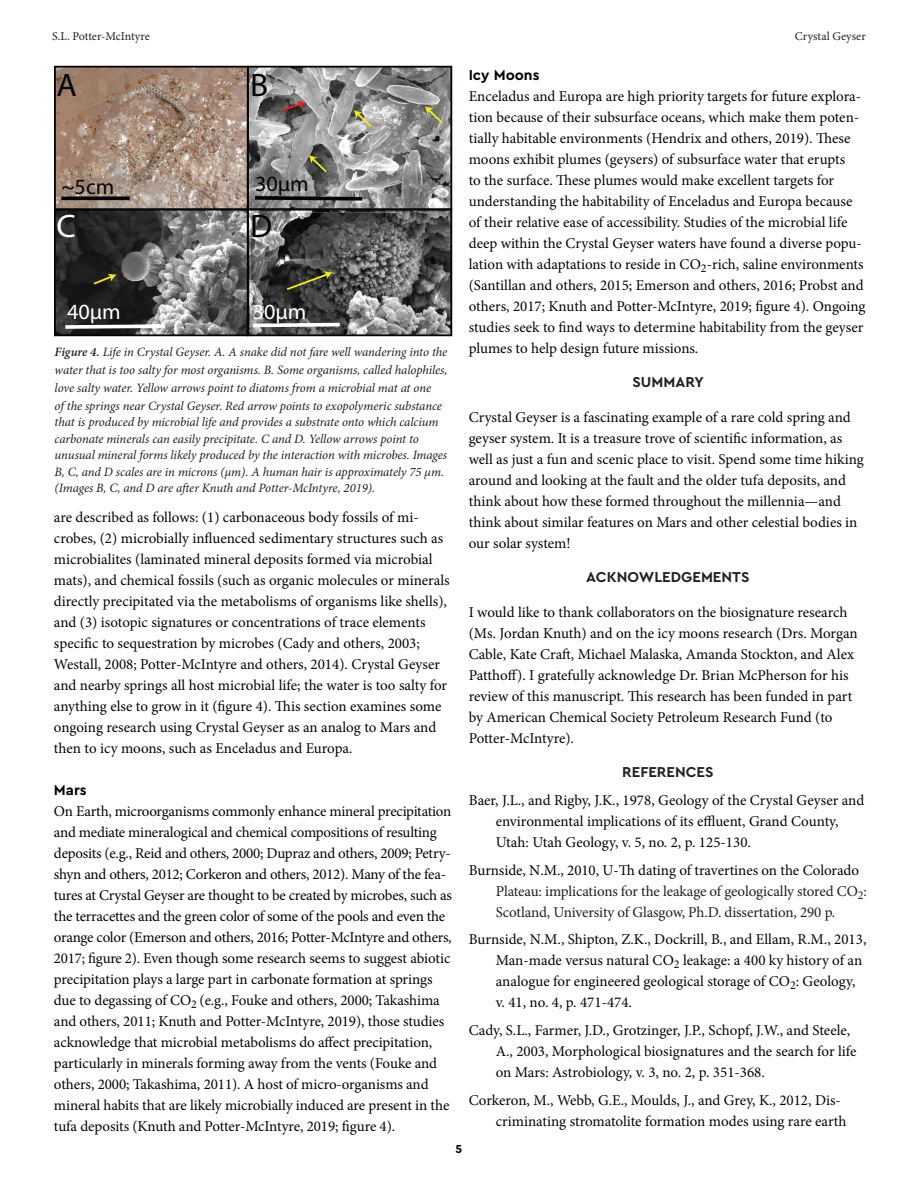
<style>
.page{position:relative;width:918px;height:1188px;background:#fff}
.page>*{position:absolute;margin:0;border:0;box-sizing:border-box;transform-origin:0 0}
.t1{font:32.55px "Myriad Pro";color:#040503}
.t2{font:32.55px "Myriad Pro";color:#fff}
.t3{font:21.75px "Myriad Pro";color:#040503}
.t4{font:21.75px "Myriad Pro";color:#fff}
.t5{font:15px/21px "Minion Pro";letter-spacing:-.005em;color:#040503}
.t6{font:15px/21px "Minion Pro";letter-spacing:-.01em;color:#231f20}
.t7{font:700 15px "Cera Basic";color:#231f20}
.t8{font:700 15px "Cera Basic";color:#040503}
.t9{font:italic 12.75px/16.5px "Minion Pro";letter-spacing:-.01em;color:#231f20}
.t10{font:12px "Minion Pro";color:#231f20}
.t11{font:700 12px "Cera Basic";color:#040503}
.s1{font-weight:600}
.s2{color:#040503}
</style>
<div class="page">
<img style="left:57px;top:69px;width:392px;height:264px">
<img style="left:250px;top:212px;width:199px;height:1px">
<svg style="left:251px;top:194px;width:115px;height:8px"></svg>
<svg style="left:62px;top:322px;width:107px;height:9px"></svg>
<svg style="left:250px;top:321px;width:93px;height:8px"></svg>
<div style="left:54px;top:66px;width:195px;height:144px;border:2px solid #040503"></div>
<div style="left:247px;top:66px;width:205px;height:144px;border:2px solid #040503"></div>
<div style="left:54px;top:209px;width:195px;height:127px;border:2px solid #040503"></div>
<div style="left:247px;top:209px;width:205px;height:127px;border:2px solid #040503"></div>
<hr style="left:61px;top:197px;width:69px;height:3px;background:#040503">
<svg style="left:309px;top:155px;width:20px;height:19px"></svg>
<svg style="left:354px;top:110px;width:20px;height:19px"></svg>
<svg style="left:425px;top:106px;width:20px;height:19px"></svg>
<svg style="left:280px;top:101px;width:26px;height:12px"></svg>
<svg style="left:92px;top:274px;width:25px;height:12px"></svg>
<svg style="left:285px;top:271px;width:48px;height:21px"></svg>
<p class="t10" style="left:52px;top:28px;width:99px">S.L. Potter-McIntyre</p>
<p class="t10" style="left:795px;top:28px;width:72px">Crystal Geyser</p>
<h1 class="t1" style="left:56px;top:65px;width:22px">A</h1>
<h2 class="t3" style="left:61px;top:173px;width:55px">~5cm</h2>
<h1 class="t1" style="left:250px;top:65px;width:20px">B</h1>
<h2 class="t3" style="left:255px;top:170px;width:55px">30μm</h2>
<h1 class="t2" style="left:56px;top:206px;width:21px">C</h1>
<h1 class="t1" style="left:250px;top:206px;width:24px">D</h1>
<h2 class="t4" style="left:67px;top:298px;width:55px">40μm</h2>
<h2 class="t4" style="left:253px;top:298px;width:55px">30μm</h2>
<p class="t9" style="left:55px;top:343px;width:394px;line-height:18px"><span class="s1">Figure 4.</span> Life in Crystal Geyser. A. A snake did not fare well wandering into the water that is too salty for most organisms. B. Some organisms, called halophiles, love salty water. Yellow arrows point to diatoms from a microbial mat at one<br>of the springs near Crystal Geyser. Red arrow points to exopolymeric substance</p>
<p class="t9" style="left:55px;top:414px;width:394px">that is produced by microbial life and provides a substrate onto which calcium carbonate minerals can easily precipitate. C and D. Yellow arrows point to unusual mineral forms likely produced by the interaction with microbes. Images B, C, and D scales are in microns (µm). A human hair is approximately 75 µm. (Images B, C, and D are after Knuth and Potter-McIntyre, 2019).</p>
<p class="t5" style="left:54px;top:507px;width:397px">are described as follows: (1) carbonaceous body fossils of mi&shy;crobes, (2) microbially influenced sedimentary structures such as microbialites (laminated mineral deposits formed via microbial mats), and chemical fossils (such as organic molecules or minerals directly precipitated via the metabolisms of organisms like shells), and (3) isotopic signatures or concentrations of trace elements specific to sequestration by microbes (Cady and others, 2003; Westall, 2008; Potter-McIntyre and others, 2014). Crystal Geyser and nearby springs all host microbial life; the water is too salty for anything else to grow in it (figure 4). This section examines some ongoing research using Crystal Geyser as an analog to Mars and then to icy moons, such as Enceladus and Europa.</p>
<p class="t8" style="left:54px;top:781px;width:34px">Mars</p>
<p class="t5" style="left:54px;top:801px;width:399px">On Earth, microorganisms commonly enhance mineral precipitation and mediate mineralogical and chemical compositions of resulting deposits (e.g., Reid and others, 2000; Dupraz and others, 2009; Petry&shy;shyn and others, 2012; Corkeron and others, 2012). Many of the fea&shy;tures at Crystal Geyser are thought to be created by microbes, such as the terracettes and the green color of some of the pools and even the orange color (Emerson and others, 2016; Potter-McIntyre and others, 2017; figure 2). Even though some research seems to suggest abiotic precipitation plays a large part in carbonate formation at springs due to degassing of CO<sub>2</sub> (e.g., Fouke and others, 2000; Takashima and others, 2011; Knuth and Potter-McIntyre, 2019), those studies acknowledge that microbial metabolisms do affect precipitation, particularly in minerals forming away from the vents (Fouke and others, 2000; Takashima, 2011). A host of micro-organisms and mineral habits that are likely microbially induced are present in the tufa deposits (Knuth and Potter-McIntyre, 2019; figure 4).</p>
<p class="t8" style="left:469px;top:66px;width:72px">Icy Moons</p>
<p class="t5" style="left:469px;top:85px;width:398px">Enceladus and Europa are high priority targets for future explora&shy;tion because of their subsurface oceans, which make them poten&shy;tially habitable environments (Hendrix and others, 2019). These moons exhibit plumes (geysers) of subsurface water that erupts<br>to the surface. These plumes would make excellent targets for understanding the habitability of Enceladus and Europa because of their relative ease of accessibility. Studies of the microbial life deep within the Crystal Geyser waters have found a diverse popu&shy;lation with adaptations to reside in CO<sub>2</sub>-rich, saline environments (Santillan and others, 2015; Emerson and others, 2016; Probst and others, 2017; Knuth and Potter-McIntyre, 2019; figure 4). Ongoing studies seek to find ways to determine habitability from the geyser plumes to help design future missions.</p>
<p class="t7" style="left:633px;top:373px;width:73px">SUMMARY</p>
<p class="t5" style="left:469px;top:406px;width:397px">Crystal Geyser is a fascinating example of a rare cold spring and geyser system. It is a treasure trove of scientific information, as well as just a fun and scenic place to visit. Spend some time hiking around and looking at the fault and the older tufa deposits, and think about how these formed throughout the millennia—and think about similar features on Mars and other celestial bodies in our solar system!</p>
<p class="t7" style="left:586px;top:568px;width:165px">ACKNOWLEDGEMENTS</p>
<p class="t5" style="left:469px;top:601px;width:391px">I would like to thank collaborators on the biosignature research (Ms. Jordan Knuth) and on the icy moons research (Drs. Morgan Cable, Kate Craft, Michael Malaska, Amanda Stockton, and Alex Patthoff). I gratefully acknowledge Dr. Brian McPherson for his review of this manuscript. This research has been funded in part by American Chemical Society Petroleum Research Fund (to Potter-McIntyre).</p>
<p class="t7" style="left:622px;top:763px;width:93px">REFERENCES</p>
<p class="t5" style="left:496px;top:790px;width:370px;text-indent:-27px">Baer, J.L., and Rigby, J.K., 1978, Geology of the Crystal Geyser and environmental implications of its effluent, Grand County,<br>Utah: Utah Geology, v. 5, no. 2, p. 125-130.</p>
<p class="t6" style="left:496px;top:859px;width:373px;text-indent:-27px"><span class="s2">Burnside, N.M., 2010, U-Th dating of travertines on the Colorado<br></span>Plateau: implications for the leakage of geologically stored CO<sub>2</sub>:<br>Scotland, University of Glasgow, Ph.D. dissertation, 290 p.</p>
<p class="t5" style="left:496px;top:929px;width:372px;text-indent:-27px">Burnside, N.M., Shipton, Z.K., Dockrill, B., and Ellam, R.M., 2013, Man-made versus natural CO<sub>2</sub> leakage: a 400 ky history of an analogue for engineered geological storage of CO<sub>2</sub>: Geology, v. 41, no. 4, p. 471-474.</p>
<p class="t5" style="left:496px;top:1020px;width:362px;text-indent:-27px">Cady, S.L., Farmer, J.D., Grotzinger, J.P., Schopf, J.W., and Steele,<br>A., 2003, Morphological biosignatures and the search for life on Mars: Astrobiology, v. 3, no. 2, p. 351-368.</p>
<p class="t5" style="left:496px;top:1090px;width:352px;text-indent:-27px">Corkeron, M., Webb, G.E., Moulds, J., and Grey, K., 2012, Dis&shy;criminating stromatolite formation modes using rare earth</p>
<p class="t11" style="left:456px;top:1142px;width:8px">5</p>
</div>
